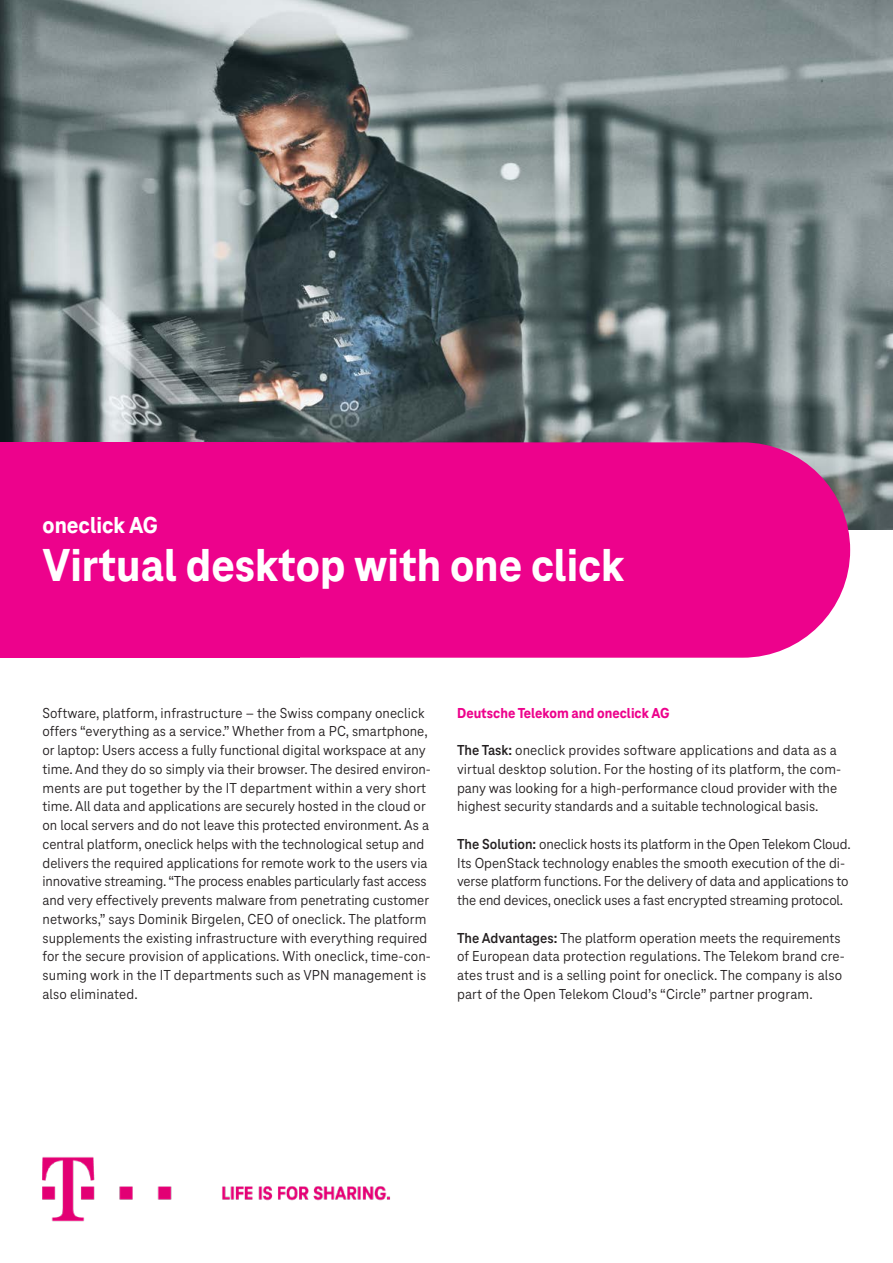
<style>
.page{position:relative;width:893px;height:1263px;background:#fff}
.page>*{position:absolute;margin:0;border:0;box-sizing:border-box;transform-origin:0 0}
.t1{font:800 48px "Tele Neo";color:#fff}
.t2{font:800 24px "Tele Neo";color:#fff}
.t3{font:15px/18.8px "Tele Neo";color:#231f20}
.t4{font:800 15px "Tele Neo";color:#ed028c}
.s1{font-weight:700}
</style>
<div class="page">
<img style="left:0;top:0;width:893px;height:529px">
<div style="left:171px;top:442px;width:679px;height:216px;background:#ed028c;border-radius:108px"></div>
<div style="left:0;top:442px;width:300px;height:216px;background:#ed028c"></div>
<img style="left:42px;top:1157px;width:348px;height:65px">
<h2 class="t2" style="left:43px;top:512px;width:117px">oneclick AG</h2>
<h1 class="t1" style="left:43px;top:538px;width:583px">Virtual desktop with one click</h1>
<p class="t3" style="left:43px;top:703px;width:390px">Software, platform, infrastructure – the Swiss company oneclick offers “everything as a service.” Whether from a PC, smartphone, or laptop: Users access a fully functional digital workspace at any time. And they do so simply via their browser. The desired environ&shy;ments are put together by the IT department within a very short time. All data and applications are securely hosted in the cloud or on local servers and do not leave this protected environment. As a central platform, oneclick helps with the technological setup and delivers the required applications for remote work to the users via innovative streaming. “The process enables particularly fast access and very effectively prevents malware from penetrating customer networks,” says Dominik Birgelen, CEO of oneclick. The platform supplements the existing infrastructure with everything required for the secure provision of applications. With oneclick, time-con&shy;suming work in the IT departments such as VPN management is also eliminated.</p>
<p class="t4" style="left:457px;top:704px;width:214px">Deutsche Telekom and oneclick AG</p>
<p class="t3" style="left:457px;top:741px;width:386px"><span class="s1">The Task:</span> oneclick provides software applications and data as a virtual desktop solution. For the hosting of its platform, the com&shy;pany was looking for a high-performance cloud provider with the highest security standards and a suitable technological basis.</p>
<p class="t3" style="left:457px;top:835px;width:395px"><span class="s1">The Solution:</span> oneclick hosts its platform in the Open Telekom Cloud.<br>Its OpenStack technology enables the smooth execution of the di&shy;verse platform functions. For the delivery of data and applications to the end devices, oneclick uses a fast encrypted streaming protocol.</p>
<p class="t3" style="left:457px;top:928px;width:389px"><span class="s1">The Advantages:</span> The platform operation meets the requirements of European data protection regulations. The Telekom brand cre&shy;ates trust and is a selling point for oneclick. The company is also part of the Open Telekom Cloud’s “Circle” partner program.</p>
</div>
